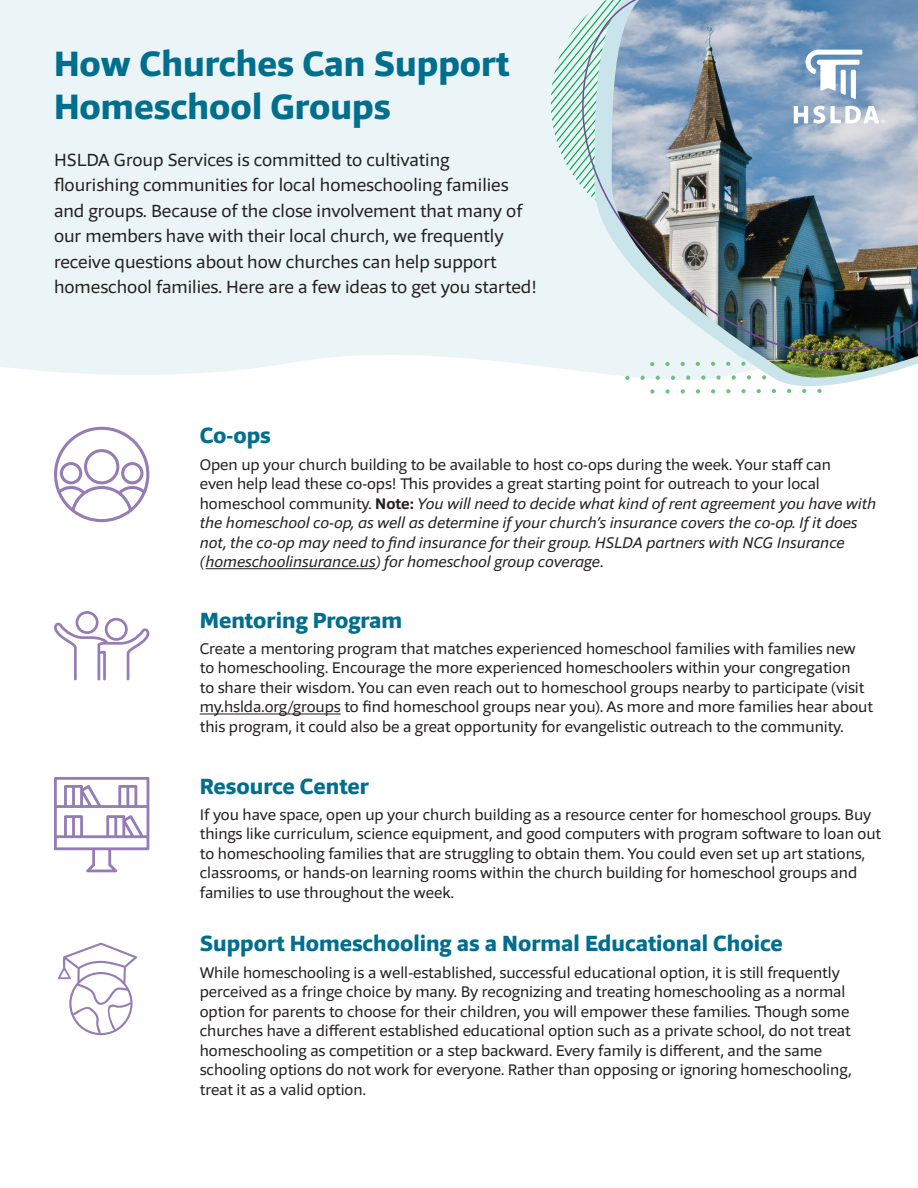
<style>
.page{position:relative;width:918px;height:1188px;background:#fff}
.page>*{position:absolute;margin:0;border:0;box-sizing:border-box;transform-origin:0 0}
.t1{font:800 36px/43.2px "Foro Sans";color:#006e8d}
.Item_Title{font:800 22.5px "Foro Sans";color:#006e8d}
.t2{font:18px/25.5px "Foro Sans";color:#231f20}
.Body_Copy{font:15.75px/19.5px "Foro Sans";color:#231f20}
.Body_Copy-2{font:italic 15.75px/19.5px "Foro Sans";color:#231f20}
.s1{font-style:normal}
.s2{font-weight:700;font-style:normal}
</style>
<div class="page">
<div style="left:0;top:0;width:581px;height:375px;background:#ebf4f7"></div>
<hr style="left:206px;top:568px;width:170px;height:1px;background:#231f20">
<svg style="left:537px;top:0;width:44px;height:234px;background:#dbeeeb"></svg>
<hr style="left:200px;top:714px;width:141px;height:1px;background:#231f20">
<img style="left:581px;top:0;width:337px;height:384px">
<svg style="left:54px;top:427px;width:95px;height:95px"></svg>
<svg style="left:54px;top:777px;width:95px;height:95px"></svg>
<svg style="left:54px;top:611px;width:96px;height:69px"></svg>
<svg style="left:806px;top:50px;width:56px;height:49px"></svg>
<svg style="left:794px;top:106px;width:91px;height:18px"></svg>
<svg style="left:58px;top:943px;width:79px;height:92px"></svg>
<p class="t1" style="left:54px;top:42px;width:457px">How Churches Can Support<br>Homeschool Groups</p>
<p class="t2" style="left:54px;top:147px;width:484px">HSLDA Group Services is committed to cultivating flourishing communities for local homeschooling families and groups. Because of the close involvement that many of our members have with their local church, we frequently receive questions about how churches can help support homeschool families. Here are a few ideas to get you started!</p>
<p class="Item_Title" style="left:200px;top:421px;width:73px">Co-ops</p>
<p class="Body_Copy-2" style="left:200px;top:454px;width:678px"><span class="s1">Open up your church building to be available to host co-ops during the week. Your staff can<br>even help lead these co-ops! This provides a great starting point for outreach to your local homeschool community.</span> <span class="s2">Note:</span> You will need to decide what kind of rent agreement you have with the homeschool co-op, as well as determine if your church’s insurance covers the co-op. If it does not, the co-op may need to find insurance for their group. HSLDA partners with NCG Insurance (homeschoolinsurance.us) for homeschool group coverage<span class="s1">.</span></p>
<p class="Item_Title" style="left:200px;top:605px;width:204px">Mentoring Program</p>
<p class="Body_Copy" style="left:200px;top:639px;width:675px">Create a mentoring program that matches experienced homeschool families with families new to homeschooling. Encourage the more experienced homeschoolers within your congregation<br>to share their wisdom. You can even reach out to homeschool groups nearby to participate (visit my.hslda.org/groups to find homeschool groups near you). As more and more families hear about this program, it could also be a great opportunity for evangelistic outreach to the community.</p>
<p class="Item_Title" style="left:200px;top:771px;width:171px">Resource Center</p>
<p class="Body_Copy" style="left:200px;top:805px;width:683px">If you have space, open up your church building as a resource center for homeschool groups. Buy things like curriculum, science equipment, and good computers with program software to loan out to homeschooling families that are struggling to obtain them. You could even set up art stations, classrooms, or hands-on learning rooms within the church building for homeschool groups and families to use throughout the week.</p>
<p class="Item_Title" style="left:200px;top:929px;width:584px">Support Homeschooling as a Normal Educational Choice</p>
<p class="Body_Copy" style="left:200px;top:962px;width:653px">While homeschooling is a well-established, successful educational option, it is still frequently perceived as a fringe choice by many. By recognizing and treating homeschooling as a normal option for parents to choose for their children, you will empower these families. Though some churches have a different established educational option such as a private school, do not treat homeschooling as competition or a step backward. Every family is different, and the same schooling options do not work for everyone. Rather than opposing or ignoring homeschooling, treat it as a valid option.</p>
</div>
